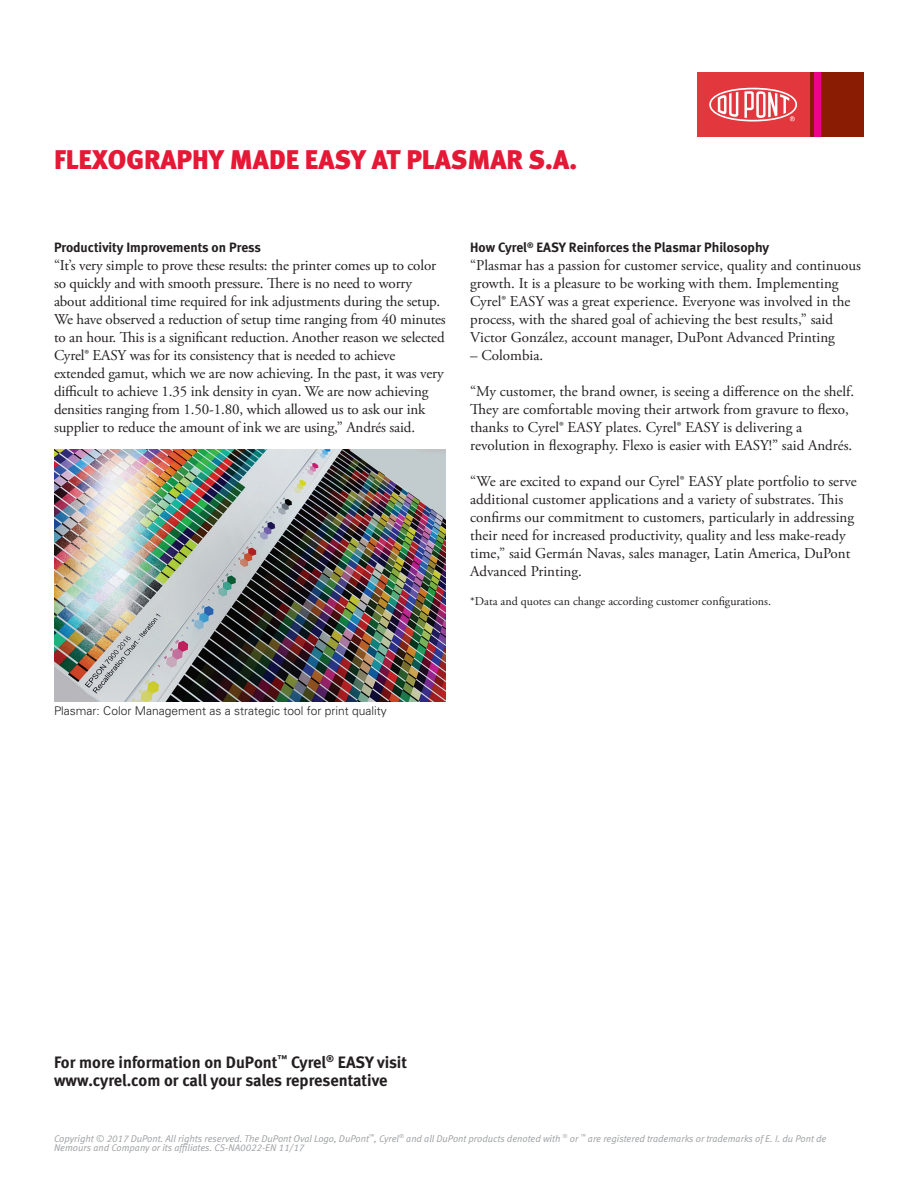
<style>
.page{position:relative;width:918px;height:1188px;background:#fff}
.page>*{position:absolute;margin:0;border:0;box-sizing:border-box;transform-origin:0 0}
.Title_back{font:27px "Meta Black LF";color:#e51836}
.Contact_Info{font:16.5px/18px "Meta Bold LF";color:#231f20}
.Body_1{font:15px/18px "Adobe Garamond Pro";color:#231f20}
.subhead_2{font:13.5px "Meta Bold LF";color:#231f20}
.footnote{font:12px "Adobe Garamond Pro";color:#231f20}
.t1{font:300 12px "Univers";color:#231f20}
.Legal_Line{font:italic 9.75px/9.8px "Meta Normal LF";color:#9d9fa2}
</style>
<div class="page">
<div style="left:809px;top:72px;width:55px;height:65px;background:#891c02"></div>
<div style="left:814px;top:72px;width:7px;height:65px;background:#ed028c"></div>
<div style="left:697px;top:72px;width:112px;height:65px;background:#e1373d"></div>
<svg style="left:709px;top:88px;width:88px;height:34px"></svg>
<img style="left:54px;top:449px;width:392px;height:252px">
<p class="Title_back" style="left:54px;top:143px;width:525px">FLEXOGRAPHY MADE EASY AT PLASMAR S.A.</p>
<p class="subhead_2" style="left:54px;top:239px;width:208px">Productivity Improvements on Press</p>
<p class="Body_1" style="left:54px;top:257px;width:393px">“It’s very simple to prove these results: the printer comes up to color so quickly and with smooth pressure. There is no need to worry about additional time required for ink adjustments during the setup.<br>We have observed a reduction of setup time ranging from 40 minutes to an hour. This is a significant reduction. Another reason we selected Cyrel® EASY was for its consistency that is needed to achieve extended gamut, which we are now achieving. In the past, it was very difficult to achieve 1.35 ink density in cyan. We are now achieving densities ranging from 1.50-1.80, which allowed us to ask our ink supplier to reduce the amount of ink we are using,” Andrés said.</p>
<p class="subhead_2" style="left:470px;top:239px;width:301px">How Cyrel<sup>®</sup> EASY Reinforces the Plasmar Philosophy</p>
<p class="Body_1" style="left:470px;top:257px;width:392px">“Plasmar has a passion for customer service, quality and continuous growth. It is a pleasure to be working with them. Implementing Cyrel® EASY was a great experience. Everyone was involved in the process, with the shared goal of achieving the best results,” said Victor González, account manager, DuPont Advanced Printing</p>
<p class="Body_1" style="left:470px;top:347px;width:74px">– Colombia.</p>
<p class="Body_1" style="left:470px;top:383px;width:385px">“My customer, the brand owner, is seeing a difference on the shelf.<br>They are comfortable moving their artwork from gravure to flexo, thanks to Cyrel® EASY plates. Cyrel® EASY is delivering a revolution in flexography. Flexo is easier with EASY!” said Andrés.</p>
<p class="Body_1" style="left:470px;top:473px;width:388px">“We are excited to expand our Cyrel® EASY plate portfolio to serve additional customer applications and a variety of substrates. This confirms our commitment to customers, particularly in addressing their need for increased productivity, quality and less make-ready time,” said Germán Navas, sales manager, Latin America, DuPont Advanced Printing.</p>
<p class="footnote" style="left:470px;top:593px;width:302px">*Data and quotes can change according customer configurations.</p>
<p class="t1" style="left:54px;top:704px;width:334px">Plasmar: Color Management as a strategic tool for print quality</p>
<p class="Contact_Info" style="left:54px;top:1053px;width:355px">For more information on DuPont<sup>™</sup> Cyrel<sup>®</sup> EASY visit www.cyrel.com or call your sales representative</p>
<p class="Legal_Line" style="left:54px;top:1133px;width:774px">Copyright © 2017 DuPont. All rights reserved. The DuPont Oval Logo, DuPont<sup>™</sup>, Cyrel<sup>®</sup> and all DuPont products denoted with <sup>®</sup> or <sup>™</sup> are registered trademarks or trademarks of E. I. du Pont de<br>Nemours and Company or its affiliates. CS-NA0022-EN 11/17</p>
</div>
